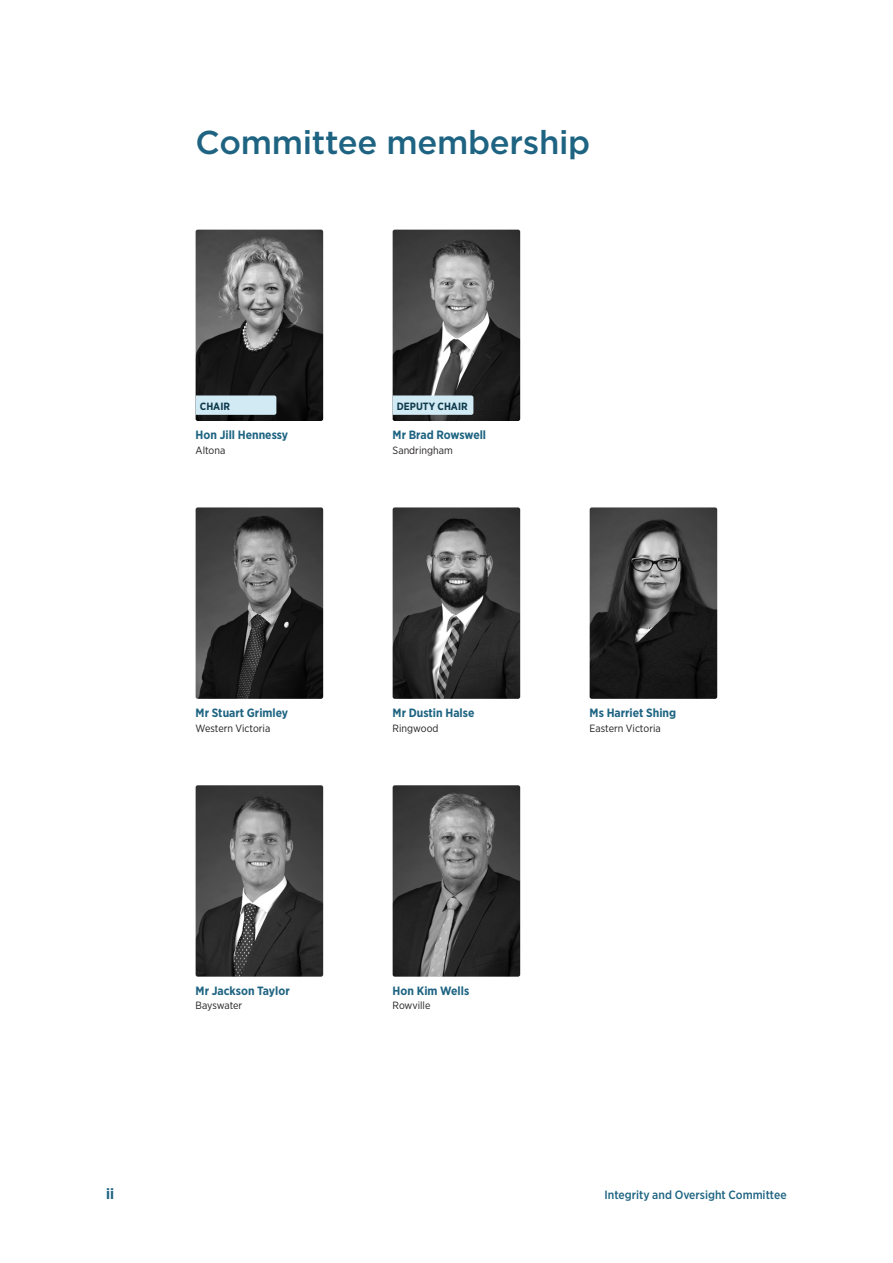
<style>
.page{position:relative;width:893px;height:1263px;background:#fff}
.page>*{position:absolute;margin:0;border:0;box-sizing:border-box;transform-origin:0 0}
.Prelims_Heading_1{font:500 33px "Gotham";letter-spacing:-.01em;color:#1e6482}
.t1{font:700 15px "Gotham Narrow";color:#1e6482}
.Prelims_Member_Name{font:700 12px "Gotham Narrow";color:#1e6482}
.t2{font:500 12px "Gotham Narrow";color:#1e6482}
.Prelims_Member_for{font:10.5px "Gotham Narrow";color:#231f20}
.Prelims_Member_Posit{font:700 10.5px "Gotham Narrow";color:#0e394b}
</style>
<div class="page">
<img style="left:196px;top:230px;width:127px;height:191px">
<img style="left:393px;top:507px;width:127px;height:192px">
<img style="left:196px;top:785px;width:127px;height:192px">
<img style="left:393px;top:230px;width:127px;height:191px">
<img style="left:590px;top:507px;width:127px;height:192px">
<img style="left:196px;top:507px;width:127px;height:192px">
<img style="left:393px;top:785px;width:127px;height:192px">
<svg style="left:196px;top:395px;width:80px;height:20px;background:#cae3eb"></svg>
<svg style="left:393px;top:395px;width:80px;height:20px;background:#cbe3ec"></svg>
<h1 class="Prelims_Heading_1" style="left:196px;top:121px;width:396px">Committee membership</h1>
<p class="Prelims_Member_Posit" style="left:200px;top:399px;width:32px">CHAIR</p>
<p class="Prelims_Member_Posit" style="left:397px;top:399px;width:72px">DEPUTY CHAIR</p>
<p class="Prelims_Member_Name" style="left:196px;top:427px;width:94px">Hon Jill Hennessy</p>
<p class="Prelims_Member_for" style="left:196px;top:444px;width:31px">Altona</p>
<p class="Prelims_Member_Name" style="left:393px;top:427px;width:95px">Mr Brad Rowswell</p>
<p class="Prelims_Member_for" style="left:393px;top:444px;width:62px">Sandringham</p>
<p class="Prelims_Member_Name" style="left:196px;top:705px;width:94px">Mr Stuart Grimley</p>
<p class="Prelims_Member_for" style="left:196px;top:721px;width:76px">Western Victoria</p>
<p class="Prelims_Member_Name" style="left:393px;top:705px;width:83px">Mr Dustin Halse</p>
<p class="Prelims_Member_for" style="left:393px;top:721px;width:47px">Ringwood</p>
<p class="Prelims_Member_Name" style="left:590px;top:705px;width:88px">Ms Harriet Shing</p>
<p class="Prelims_Member_for" style="left:590px;top:721px;width:73px">Eastern Victoria</p>
<p class="Prelims_Member_Name" style="left:196px;top:983px;width:96px">Mr Jackson Taylor</p>
<p class="Prelims_Member_for" style="left:196px;top:999px;width:48px">Bayswater</p>
<p class="Prelims_Member_Name" style="left:393px;top:983px;width:78px">Hon Kim Wells</p>
<p class="Prelims_Member_for" style="left:393px;top:999px;width:39px">Rowville</p>
<p class="t1" style="left:106px;top:1184px;width:10px">ii</p>
<p class="t2" style="left:604px;top:1187px;width:184px">Integrity and Oversight Committee</p>
</div>
